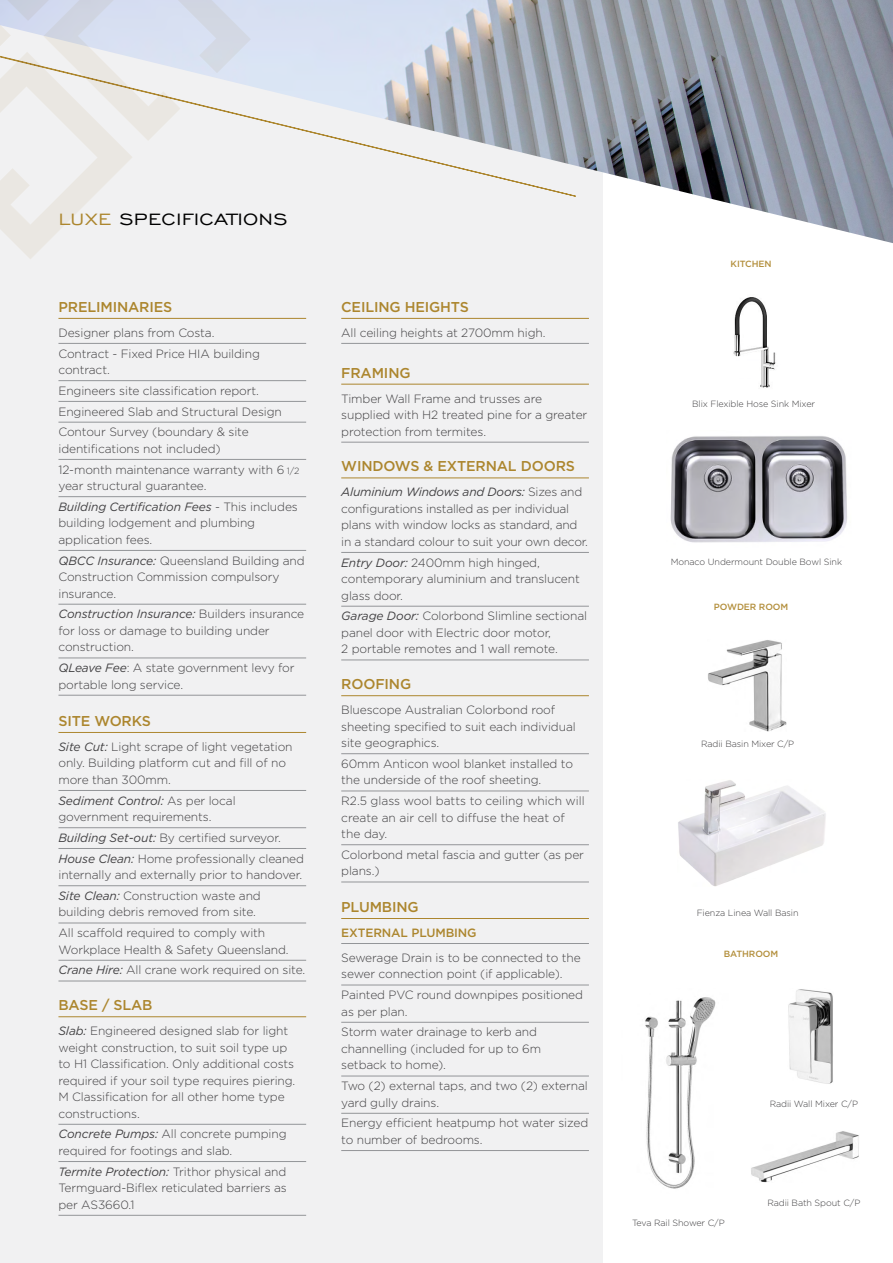
<style>
.page{position:relative;width:893px;height:1263px;background:#fff}
.page>*{position:absolute;margin:0;border:0;box-sizing:border-box;transform-origin:0 0}
.t1{font:21px "Engravers Gothic BT";letter-spacing:.01em;color:#000;scale:1.13 1}
.t2{font:500 14.25px "Gotham";letter-spacing:-.01em;color:#ac862e}
.t3{font:300 12px/16.5px "Gotham";letter-spacing:-.01em;color:#414042}
.t4{font:500 12px "Gotham";letter-spacing:-.01em;color:#ac862e}
.t5{font:300 9px "Gotham";letter-spacing:-.01em;color:#414042}
.t6{font:500 9px "Gotham";letter-spacing:-.01em;color:#b38f3c}
.s1{color:#ac862e}
.s2{font-size:9px}
.s3{font-weight:400;font-style:italic}
</style>
<div class="page">
<img style="left:733px;top:297px;width:43px;height:91px">
<div style="left:0;top:0;width:602px;height:1263px;background:#f1f1f2"></div>
<img style="left:670px;top:436px;width:177px;height:107px">
<hr style="left:58px;top:318px;width:248px;height:1px;background:#ac862e">
<hr style="left:58px;top:343px;width:248px;height:1px;background:#939598">
<hr style="left:58px;top:380px;width:248px;height:1px;background:#939598">
<hr style="left:58px;top:401px;width:248px;height:1px;background:#939598">
<hr style="left:58px;top:422px;width:248px;height:1px;background:#939598">
<hr style="left:58px;top:459px;width:248px;height:1px;background:#939598">
<hr style="left:58px;top:496px;width:248px;height:1px;background:#939598">
<hr style="left:58px;top:550px;width:248px;height:1px;background:#939598">
<hr style="left:58px;top:604px;width:248px;height:1px;background:#939598">
<hr style="left:58px;top:658px;width:248px;height:1px;background:#939598">
<hr style="left:58px;top:695px;width:248px;height:1px;background:#939598">
<hr style="left:58px;top:732px;width:248px;height:1px;background:#ac862e">
<hr style="left:58px;top:790px;width:248px;height:1px;background:#939598">
<hr style="left:58px;top:827px;width:248px;height:1px;background:#939598">
<hr style="left:58px;top:848px;width:248px;height:1px;background:#939598">
<hr style="left:58px;top:885px;width:248px;height:1px;background:#939598">
<hr style="left:58px;top:923px;width:248px;height:1px;background:#939598">
<hr style="left:58px;top:960px;width:248px;height:1px;background:#939598">
<hr style="left:58px;top:981px;width:248px;height:1px;background:#939598">
<hr style="left:58px;top:1016px;width:248px;height:1px;background:#ac862e">
<hr style="left:58px;top:1124px;width:248px;height:1px;background:#939598">
<hr style="left:58px;top:1161px;width:248px;height:1px;background:#939598">
<hr style="left:58px;top:1215px;width:248px;height:1px;background:#939598">
<hr style="left:341px;top:318px;width:248px;height:1px;background:#ac862e">
<hr style="left:341px;top:343px;width:248px;height:1px;background:#939598">
<hr style="left:341px;top:384px;width:248px;height:1px;background:#ac862e">
<hr style="left:341px;top:442px;width:248px;height:1px;background:#939598">
<hr style="left:341px;top:478px;width:248px;height:1px;background:#ac862e">
<hr style="left:341px;top:552px;width:248px;height:1px;background:#939598">
<hr style="left:341px;top:606px;width:248px;height:1px;background:#939598">
<hr style="left:341px;top:660px;width:248px;height:1px;background:#939598">
<hr style="left:341px;top:695px;width:248px;height:1px;background:#ac862e">
<hr style="left:341px;top:753px;width:248px;height:1px;background:#939598">
<hr style="left:341px;top:791px;width:248px;height:1px;background:#939598">
<hr style="left:341px;top:844px;width:248px;height:1px;background:#939598">
<hr style="left:341px;top:882px;width:248px;height:1px;background:#939598">
<hr style="left:341px;top:918px;width:248px;height:1px;background:#ac862e">
<hr style="left:341px;top:943px;width:248px;height:1px;background:#939598">
<hr style="left:341px;top:985px;width:248px;height:1px;background:#939598">
<hr style="left:341px;top:1022px;width:248px;height:1px;background:#939598">
<hr style="left:341px;top:1076px;width:248px;height:1px;background:#939598">
<hr style="left:341px;top:1113px;width:248px;height:1px;background:#939598">
<hr style="left:341px;top:1150px;width:248px;height:1px;background:#939598">
<img style="left:708px;top:640px;width:78px;height:91px">
<img style="left:645px;top:997px;width:71px;height:192px">
<img style="left:788px;top:989px;width:45px;height:95px">
<img style="left:678px;top:780px;width:148px;height:106px">
<img style="left:751px;top:1131px;width:108px;height:51px">
<img style="left:251px;top:0;width:642px;height:243px">
<svg style="left:251px;top:52px;width:326px;height:145px"></svg>
<svg style="left:0;top:0;width:251px;height:259px"></svg>
<h1 class="t1" style="left:58px;top:207px;width:204px"><span class="s1">LUXE</span> SPECIFICATIONS</h1>
<p class="t2" style="left:58px;top:299px;width:115px">PRELIMINARIES</p>
<p class="t3" style="left:58px;top:322px;width:203px;line-height:20.7px">Designer plans from Costa.<br>Contract - Fixed Price HIA building</p>
<p class="t3" style="left:58px;top:359px;width:225px;line-height:20.7px">contract.<br>Engineers site classification report.<br>Engineered Slab and Structural Design<br>Contour Survey (boundary &amp; site</p>
<p class="t3" style="left:58px;top:438px;width:242px;line-height:20.7px">identifications not included)<br>12-month maintenance warranty with 6 <span class="s2">1/2</span></p>
<p class="t3" style="left:58px;top:475px;width:241px;line-height:20.7px">year structural guarantee.<br><span class="s3">Building Certification Fees</span> - This includes</p>
<p class="t3" style="left:58px;top:515px;width:198px">building lodgement and plumbing application fees.</p>
<p class="t3" style="left:58px;top:552px;width:248px"><span class="s3">QBCC Insurance:</span> Queensland Building and<br>Construction Commission compulsory insurance.</p>
<p class="t3" style="left:58px;top:606px;width:247px"><span class="s3">Construction Insurance:</span> Builders insurance for loss or damage to building under construction.</p>
<p class="t3" style="left:58px;top:659px;width:238px"><span class="s3">QLeave Fee</span>: A state government levy for portable long service.</p>
<p class="t2" style="left:58px;top:713px;width:94px">SITE WORKS</p>
<p class="t3" style="left:58px;top:738px;width:236px"><span class="s3">Site Cut:</span> Light scrape of light vegetation only. Building platform cut and fill of no more than 300mm.</p>
<p class="t3" style="left:58px;top:792px;width:179px"><span class="s3">Sediment Control:</span> As per local government requirements.</p>
<p class="t3" style="left:58px;top:827px;width:247px;line-height:20.7px"><span class="s3">Building Set-out:</span> By certified surveyor.<br><span class="s3">House Clean:</span> Home professionally cleaned</p>
<p class="t3" style="left:58px;top:864px;width:245px;line-height:20.7px">internally and externally prior to handover.<br><span class="s3">Site Clean:</span> Construction waste and</p>
<p class="t3" style="left:58px;top:902px;width:208px;line-height:20.7px">building debris removed from site.<br>All scaffold required to comply with</p>
<p class="t3" style="left:58px;top:939px;width:248px;line-height:20.7px">Workplace Health &amp; Safety Queensland.<br><span class="s3">Crane Hire:</span> All crane work required on site.</p>
<p class="t2" style="left:58px;top:997px;width:96px">BASE / SLAB</p>
<p class="t3" style="left:58px;top:1022px;width:238px"><span class="s3">Slab:</span> Engineered designed slab for light weight construction, to suit soil type up to H1 Classification. Only additional costs required if your soil type requires piering.<br>M Classification for all other home type constructions.</p>
<p class="t3" style="left:58px;top:1126px;width:230px"><span class="s3">Concrete Pumps:</span> All concrete pumping required for footings and slab.</p>
<p class="t3" style="left:58px;top:1163px;width:230px;text-align:justify"><span class="s3">Termite Protection:</span> Trithor physical and Termguard-Biflex reticulated barriers as per AS3660.1</p>
<p class="t2" style="left:341px;top:299px;width:129px">CEILING HEIGHTS</p>
<p class="t3" style="left:341px;top:324px;width:206px">All ceiling heights at 2700mm high.</p>
<p class="t2" style="left:341px;top:364px;width:71px">FRAMING</p>
<p class="t3" style="left:341px;top:390px;width:248px">Timber Wall Frame and trusses are supplied with H2 treated pine for a greater protection from termites.</p>
<p class="t2" style="left:341px;top:458px;width:235px">WINDOWS &amp; EXTERNAL DOORS</p>
<p class="t3" style="left:341px;top:484px;width:248px"><span class="s3">Aluminium Windows and Doors:</span> Sizes and configurations installed as per individual plans with window locks as standard, and in a standard colour to suit your own decor.</p>
<p class="t3" style="left:341px;top:554px;width:240px"><span class="s3">Entry Door:</span> 2400mm high hinged, contemporary aluminium and translucent glass door.</p>
<p class="t3" style="left:341px;top:608px;width:247px"><span class="s3">Garage Door:</span> Colorbond Slimline sectional panel door with Electric door motor,<br>2 portable remotes and 1 wall remote.</p>
<p class="t2" style="left:341px;top:676px;width:71px">ROOFING</p>
<p class="t3" style="left:341px;top:701px;width:236px">Bluescope Australian Colorbond roof sheeting specified to suit each individual site geographics.</p>
<p class="t3" style="left:341px;top:755px;width:233px">60mm Anticon wool blanket installed to the underside of the roof sheeting.</p>
<p class="t3" style="left:341px;top:792px;width:245px">R2.5 glass wool batts to ceiling which will create an air cell to diffuse the heat of the day.</p>
<p class="t3" style="left:341px;top:846px;width:244px">Colorbond metal fascia and gutter (as per plans.)</p>
<p class="t2" style="left:341px;top:899px;width:79px">PLUMBING</p>
<p class="t4" style="left:341px;top:926px;width:137px">EXTERNAL PLUMBING</p>
<p class="t3" style="left:341px;top:949px;width:241px">Sewerage Drain is to be connected to the sewer connection point (if applicable).</p>
<p class="t3" style="left:341px;top:986px;width:243px">Painted PVC round downpipes positioned as per plan.</p>
<p class="t3" style="left:341px;top:1024px;width:202px">Storm water drainage to kerb and channelling (included for up to 6m setback to home).</p>
<p class="t3" style="left:341px;top:1077px;width:248px">Two (2) external taps, and two (2) external yard gully drains.</p>
<p class="t3" style="left:341px;top:1115px;width:249px">Energy efficient heatpump hot water sized to number of bedrooms.</p>
<p class="t6" style="left:731px;top:259px;width:42px">KITCHEN</p>
<p class="t5" style="left:692px;top:399px;width:124px">Blix Flexible Hose Sink Mixer</p>
<p class="t5" style="left:671px;top:557px;width:173px">Monaco Undermount Double Bowl Sink</p>
<p class="t6" style="left:714px;top:602px;width:76px">POWDER ROOM</p>
<p class="t5" style="left:701px;top:739px;width:95px">Radii Basin Mixer C/P</p>
<p class="t5" style="left:697px;top:908px;width:103px">Fienza Linea Wall Basin</p>
<p class="t6" style="left:724px;top:949px;width:56px">BATHROOM</p>
<p class="t5" style="left:770px;top:1099px;width:90px">Radii Wall Mixer C/P</p>
<p class="t5" style="left:632px;top:1218px;width:94px">Teva Rail Shower C/P</p>
<p class="t5" style="left:767px;top:1198px;width:94px">Radii Bath Spout C/P</p>
</div>
